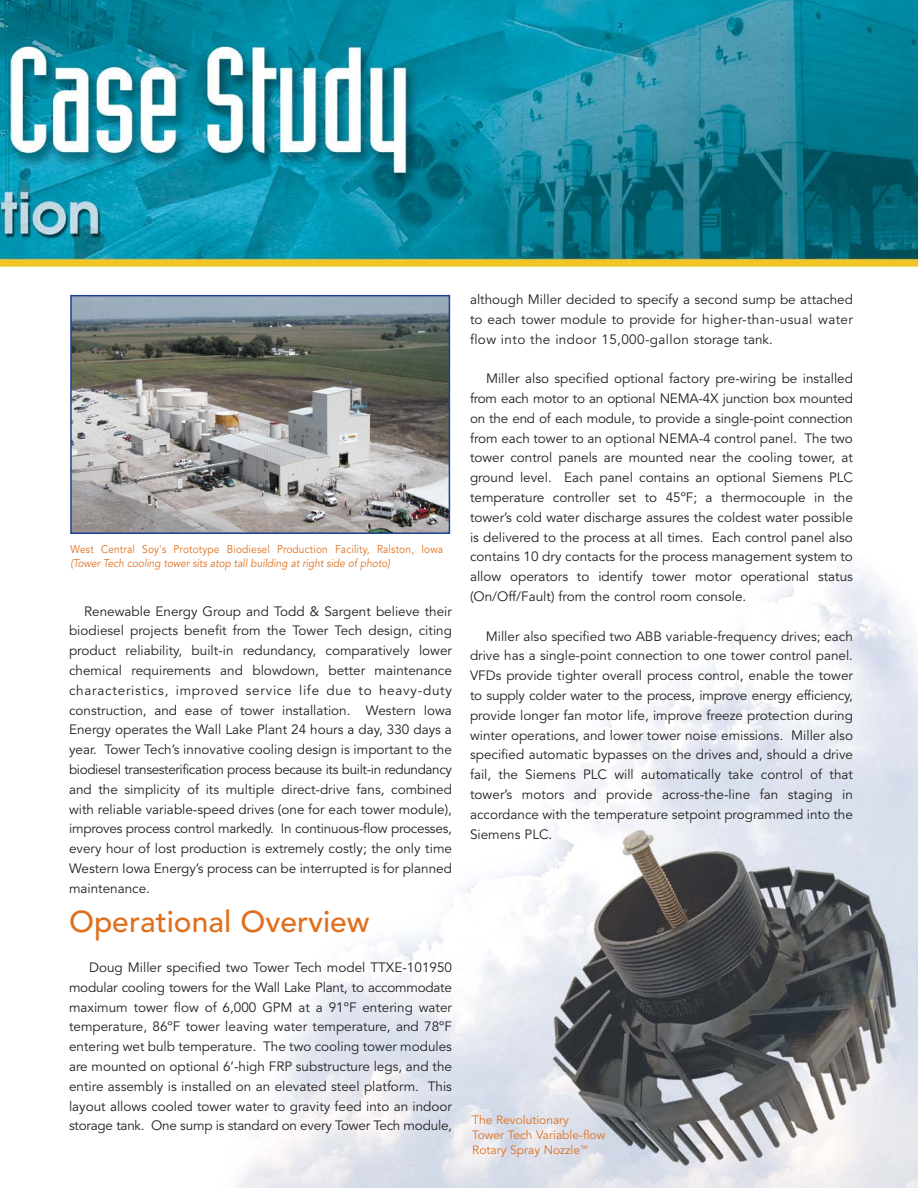
<style>
.page{position:relative;width:918px;height:1188px;background:#fff}
.page>*{position:absolute;margin:0;border:0;box-sizing:border-box;transform-origin:0 0}
.t1{font:500 30px "Avenir";color:#df6f1d}
.t2{font:13.5px/19.8px "Avenir";color:#231f20;text-align:justify}
.t3{font:12px/15px "Avenir";color:#df6f1d}
.t4{font:11.25px/13.5px "Avenir";letter-spacing:.02em;color:#df6f1d;scale:.9 1}
</style>
<div class="page">
<img style="left:0;top:0;width:918px;height:1188px">
<img style="left:73px;top:298px;width:374px;height:233px">
<div style="left:70px;top:295px;width:380px;height:239px;border:2px solid #1b3f94"></div>
<p class="t4" style="left:71px;top:544px;width:416px">West Central Soy's Prototype Biodiesel Production Facility, Ralston, Iowa (Tower Tech cooling tower sits atop tall building at right side of photo)</p>
<p class="t2" style="left:69px;top:603px;width:385px;text-indent:15px">Renewable Energy Group and Todd &amp; Sargent believe their biodiesel projects benefit from the Tower Tech design, citing product reliability, built-in redundancy, comparatively lower chemical requirements and blowdown, better maintenance characteristics, improved service life due to heavy-duty construction, and ease of tower installation. Western Iowa Energy operates the Wall Lake Plant 24 hours a day, 330 days a year. Tower Tech’s innovative cooling design is important to the biodiesel transesterification process because its built-in redundancy and the simplicity of its multiple direct-drive fans, combined with reliable variable-speed drives (one for each tower module), improves process control markedly. In continuous-flow processes, every hour of lost production is extremely costly; the only time Western Iowa Energy’s process can be interrupted is for planned maintenance.</p>
<h1 class="t1" style="left:69px;top:910px;width:302px">Operational Overview</h1>
<p class="t2" style="left:69px;top:959px;width:385px;text-indent:20px">Doug Miller specified two Tower Tech model TTXE-101950 modular cooling towers for the Wall Lake Plant, to accommodate maximum tower flow of 6,000 GPM at a 91ºF entering water temperature, 86ºF tower leaving water temperature, and 78ºF entering wet bulb temperature. The two cooling tower modules are mounted on optional 6’-high FRP substructure legs, and the entire assembly is installed on an elevated steel platform. This layout allows cooled tower water to gravity feed into an indoor storage tank. One sump is standard on every Tower Tech module,</p>
<p class="t2" style="left:470px;top:291px;width:384px">although Miller decided to specify a second sump be attached to each tower module to provide for higher-than-usual water flow into the indoor 15,000-gallon storage tank.</p>
<p class="t2" style="left:470px;top:370px;width:385px;text-indent:16px">Miller also specified optional factory pre-wiring be installed from each motor to an optional NEMA-4X junction box mounted on the end of each module, to provide a single-point connection from each tower to an optional NEMA-4 control panel. The two tower control panels are mounted near the cooling tower, at ground level. Each panel contains an optional Siemens PLC temperature controller set to 45ºF; a thermocouple in the tower’s cold water discharge assures the coldest water possible is delivered to the process at all times. Each control panel also contains 10 dry contacts for the process management system to allow operators to identify tower motor operational status (On/Off/Fault) from the control room console.</p>
<p class="t2" style="left:470px;top:628px;width:385px;text-indent:16px">Miller also specified two ABB variable-frequency drives; each drive has a single-point connection to one tower control panel.<br>VFDs provide tighter overall process control, enable the tower to supply colder water to the process, improve energy efficiency, provide longer fan motor life, improve freeze protection during winter operations, and lower tower noise emissions. Miller also specified automatic bypasses on the drives and, should a drive fail, the Siemens PLC will automatically take control of that tower’s motors and provide across-the-line fan staging in accordance with the temperature setpoint programmed into the Siemens PLC.</p>
<p class="t3" style="left:472px;top:1114px;width:135px">The Revolutionary<br>Tower Tech Variable-flow<br>Rotary Spray Nozzle<sup>™</sup></p>
</div>
